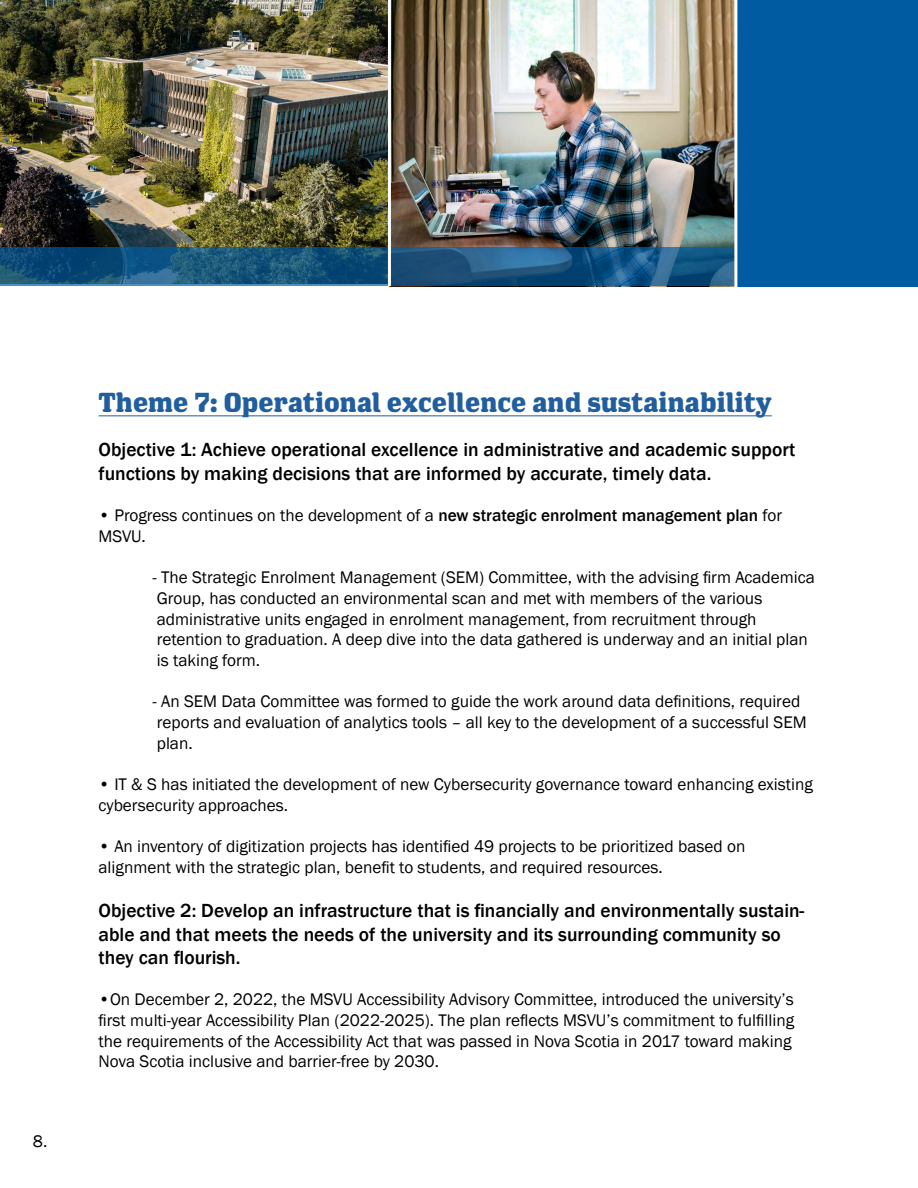
<style>
.page{position:relative;width:918px;height:1188px;background:#fff}
.page>*{position:absolute;margin:0;border:0;box-sizing:border-box;transform-origin:0 0}
.t1{font:700 27px "Los Feliz OT";color:#215e9e}
.t2{font:500 19.5px/23.4px "Franklin Gothic";color:#000}
.t3{font:17.25px/20.7px "Franklin Gothic";color:#000}
.s1{font-weight:500}
</style>
<div class="page">
<img style="left:0;top:0;width:388px;height:248px">
<hr style="left:99px;top:416px;width:673px;height:1px;background:#215e9e">
<div style="left:673px;top:0;width:245px;height:286px;background:#005ba1"></div>
<img style="left:391px;top:0;width:343px;height:248px">
<svg style="left:0;top:248px;width:734px;height:38px;background:#18557f"></svg>
<hr style="left:388px;top:0;width:3px;height:286px;background:#fff">
<hr style="left:734px;top:0;width:3px;height:289px;background:#fff">
<p class="t3" style="left:33px;top:1131px;width:16px">8.</p>
<h1 class="t1" style="left:99px;top:389px;width:675px">Theme 7: Operational excellence and sustainability</h1>
<p class="t2" style="left:99px;top:438px;width:698px">Objective 1: Achieve operational excellence in administrative and academic support functions by making decisions that are informed by accurate, timely data.</p>
<p class="t3" style="left:99px;top:505px;width:685px">• Progress continues on the development of a <span class="s1">new strategic enrolment management plan</span> for<br>MSVU.</p>
<p class="t3" style="left:153px;top:568px;width:664px">- The Strategic Enrolment Management (SEM) Committee, with the advising firm Academica Group, has conducted an environmental scan and met with members of the various administrative units engaged in enrolment management, from recruitment through retention to graduation. A deep dive into the data gathered is underway and an initial plan is taking form.</p>
<p class="t3" style="left:153px;top:692px;width:656px">- An SEM Data Committee was formed to guide the work around data definitions, required reports and evaluation of analytics tools – all key to the development of a successful SEM plan.</p>
<p class="t3" style="left:99px;top:775px;width:716px">• IT &amp; S has initiated the development of new Cybersecurity governance toward enhancing existing cybersecurity approaches.</p>
<p class="t3" style="left:99px;top:837px;width:648px">• An inventory of digitization projects has identified 49 projects to be prioritized based on alignment with the strategic plan, benefit to students, and required resources.</p>
<p class="t2" style="left:99px;top:899px;width:707px">Objective 2: Develop an infrastructure that is financially and environmentally sustain&shy;able and that meets the needs of the university and its surrounding community so they can flourish.</p>
<p class="t3" style="left:99px;top:990px;width:697px">•On December 2, 2022, the MSVU Accessibility Advisory Committee, introduced the university’s first multi-year Accessibility Plan (2022-2025). The plan reflects MSVU’s commitment to fulfilling the requirements of the Accessibility Act that was passed in Nova Scotia in 2017 toward making Nova Scotia inclusive and barrier-free by 2030.</p>
</div>
